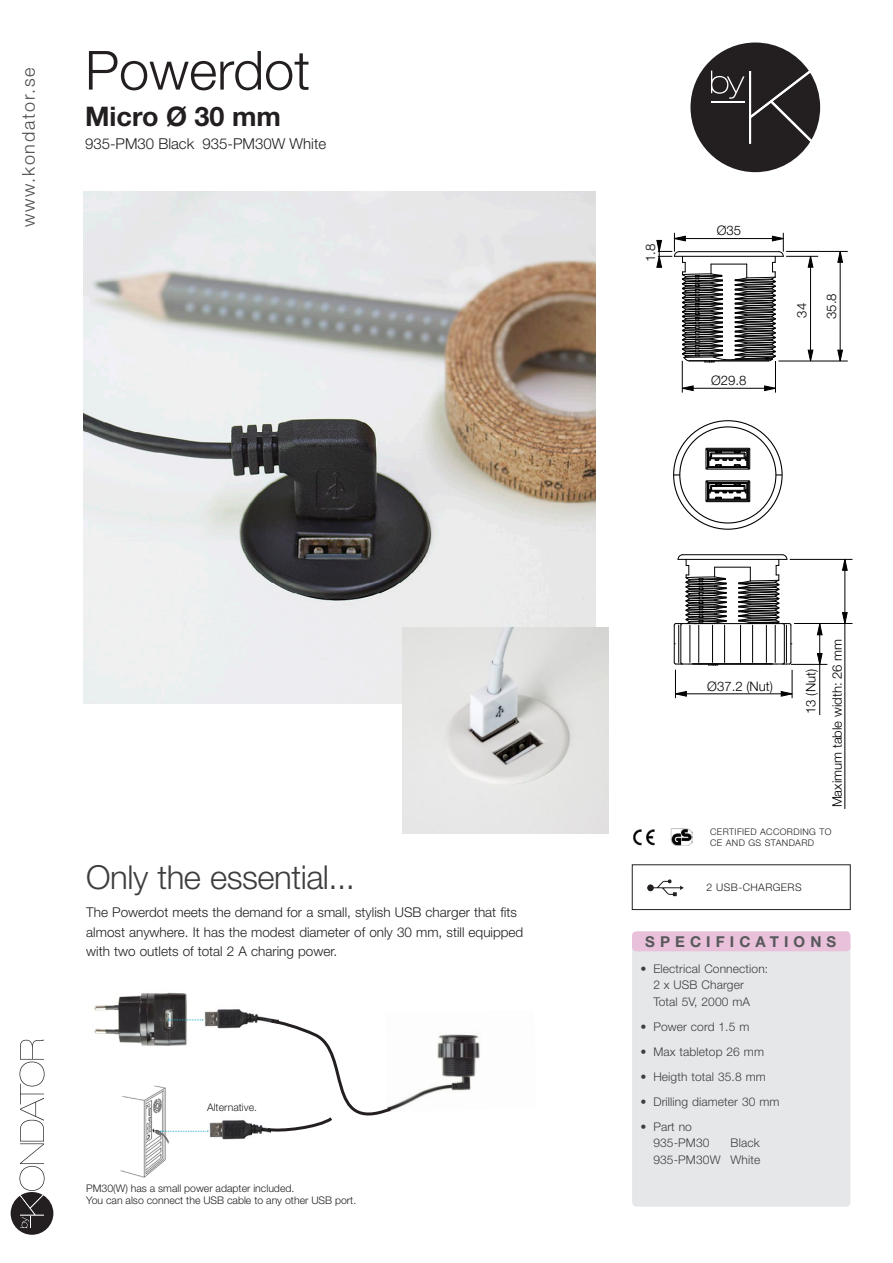
<style>
.page{position:relative;width:893px;height:1263px;background:#fff}
.page>*{position:absolute;margin:0;border:0;box-sizing:border-box;transform-origin:0 0}
.Produkt{font:300 54px "Helvetica Neue LT Std";color:#231f20}
.RUBBE{font:300 33px "Helvetica Neue LT Std";letter-spacing:-.015em;color:#3e3e3f}
.Produkt-2{font:700 27px "Helvetica Neue LT Std";color:#231f20}
.t1{font:300 18px "Helvetica Neue LT Std";letter-spacing:.1em;color:#231f20}
.Produkt-3{font:300 15px "Helvetica Neue LT Std";color:#231f20}
.SPECIFICATIONS{font:700 15px "Helvetica Neue LT Std";letter-spacing:.34em;color:#57585a}
.Brödis{font:300 13.5px/19.5px "Helvetica Neue LT Std";color:#231f20}
.t2{font:300 13.2px "Helvetica Neue LT Std";color:#000002}
.TABELL_NY{font:300 12px/16.5px "Helvetica Neue LT Std";letter-spacing:.01em;color:#3e3e3f}
.BILDTEXT{font:300 10.5px "Helvetica Neue LT Std";color:#231f20}
._16_bröd{font:300 10.5px "Helvetica Neue LT Std";letter-spacing:.04em;color:#231f20}
._16_bröd-2{font:300 9.15px/10.9px "Helvetica Neue LT Std";letter-spacing:.04em;color:#231f20}
.s1{color:#000001}
</style>
<div class="page">
<svg style="left:690px;top:43px;width:130px;height:129px"></svg>
<svg style="left:11px;top:1040px;width:42px;height:195px"></svg>
<div style="left:632px;top:949px;width:218px;height:257px;background:#e6e7e9"></div>
<div style="left:632px;top:931px;width:218px;height:20px;background:#e9c1db;border-radius:4px"></div>
<div style="left:632px;top:864px;width:219px;height:46px;border:1px solid #231f20"></div>
<img style="left:647px;top:879px;width:36px;height:18px">
<img style="left:633px;top:829px;width:59px;height:17px">
<svg style="left:808px;top:350px;width:5px;height:11px"></svg>
<svg style="left:808px;top:257px;width:5px;height:11px"></svg>
<hr style="left:786px;top:256px;width:32px;height:1px;background:#000002">
<hr style="left:810px;top:256px;width:1px;height:105px;background:#000002">
<svg style="left:837px;top:350px;width:6px;height:11px"></svg>
<svg style="left:837px;top:252px;width:6px;height:11px"></svg>
<hr style="left:778px;top:361px;width:70px;height:1px;background:#000002">
<hr style="left:786px;top:251px;width:62px;height:1px;background:#000002">
<hr style="left:840px;top:251px;width:1px;height:110px;background:#000002">
<svg style="left:656px;top:233px;width:128px;height:129px"></svg>
<svg style="left:683px;top:385px;width:11px;height:6px"></svg>
<svg style="left:764px;top:385px;width:11px;height:6px"></svg>
<hr style="left:682px;top:361px;width:1px;height:32px;background:#000002">
<hr style="left:775px;top:361px;width:1px;height:32px;background:#000002">
<hr style="left:682px;top:388px;width:93px;height:1px;background:#000002">
<img style="left:83px;top:191px;width:512px;height:512px">
<img style="left:402px;top:628px;width:207px;height:206px">
<img style="left:94px;top:992px;width:97px;height:54px">
<img style="left:394px;top:1034px;width:86px;height:76px">
<img style="left:191px;top:1009px;width:77px;height:20px">
<img style="left:196px;top:1120px;width:68px;height:20px">
<svg style="left:264px;top:1018px;width:130px;height:115px"></svg>
<img style="left:120px;top:1085px;width:57px;height:93px">
<svg style="left:160px;top:1131px;width:48px;height:1px"></svg>
<svg style="left:168px;top:1019px;width:35px;height:1px"></svg>
<svg style="left:705px;top:480px;width:46px;height:23px"></svg>
<svg style="left:705px;top:447px;width:46px;height:23px"></svg>
<svg style="left:817px;top:653px;width:6px;height:11px"></svg>
<svg style="left:817px;top:624px;width:6px;height:11px"></svg>
<hr style="left:791px;top:664px;width:36px;height:1px;background:#000002">
<hr style="left:819px;top:624px;width:1px;height:91px;background:#000002">
<svg style="left:842px;top:612px;width:6px;height:11px"></svg>
<svg style="left:842px;top:560px;width:6px;height:11px"></svg>
<hr style="left:790px;top:559px;width:62px;height:1px;background:#000002">
<hr style="left:845px;top:559px;width:1px;height:250px;background:#000002">
<hr style="left:794px;top:623px;width:58px;height:1px;background:#000002">
<hr style="left:674px;top:625px;width:1px;height:37px;background:#000001">
<hr style="left:790px;top:625px;width:1px;height:37px;background:#000001">
<hr style="left:680px;top:625px;width:1px;height:37px;background:#000001">
<hr style="left:784px;top:625px;width:1px;height:37px;background:#000001">
<hr style="left:740px;top:625px;width:1px;height:37px;background:#000001">
<hr style="left:724px;top:625px;width:1px;height:37px;background:#000001">
<hr style="left:752px;top:625px;width:1px;height:37px;background:#000001">
<hr style="left:712px;top:625px;width:1px;height:37px;background:#000001">
<hr style="left:766px;top:625px;width:1px;height:37px;background:#000001">
<hr style="left:698px;top:625px;width:1px;height:37px;background:#000001">
<hr style="left:775px;top:625px;width:1px;height:37px;background:#000001">
<hr style="left:689px;top:625px;width:1px;height:37px;background:#000001">
<hr style="left:786px;top:625px;width:1px;height:37px;background:#000001">
<hr style="left:678px;top:625px;width:1px;height:37px;background:#000001">
<svg style="left:673px;top:661px;width:120px;height:37px"></svg>
<svg style="left:673px;top:554px;width:119px;height:72px"></svg>
<h3 class="t1" style="left:18px;top:227px;width:161px;rotate:-90deg">www.kondator.se</h3>
<p class="Produkt" style="left:85px;top:37px;width:227px">Powerdot</p>
<p class="Produkt-2" style="left:85px;top:100px;width:197px">Micro Ø 30 mm</p>
<p class="Produkt-3" style="left:85px;top:134px;width:243px">935-PM30 Black 935-PM30W White</p>
<p class="RUBBE" style="left:86px;top:857px;width:270px">Only the essential...</p>
<p class="Brödis" style="left:86px;top:903px;width:439px">The Powerdot meets the demand for a small, stylish USB charger that fits almost anywhere. It has the modest diameter of only 30 mm, still equipped with two outlets of total 2 A charing power.</p>
<p class="BILDTEXT" style="left:207px;top:1101px;width:51px">Alternative.</p>
<p class="BILDTEXT" style="left:86px;top:1182px;width:210px">PM30(W) has a small power adapter included.</p>
<p class="BILDTEXT" style="left:86px;top:1194px;width:271px">You can also connect the USB cable to any other USB port.</p>
<p class="t2" style="left:642px;top:262px;width:20px;rotate:-90deg">1.8</p>
<p class="t2" style="left:717px;top:223px;width:26px"><span class="s1">Ø</span>35</p>
<p class="t2" style="left:711px;top:372px;width:37px"><span class="s1">Ø</span>29.8</p>
<p class="t2" style="left:794px;top:318px;width:16px;rotate:-90deg">34</p>
<p class="t2" style="left:823px;top:319px;width:27px;rotate:-90deg">35.8</p>
<p class="t2" style="left:707px;top:678px;width:67px"><span class="s1">Ø</span>37.2 (Nut)</p>
<p class="t2" style="left:803px;top:714px;width:46px;rotate:-90deg">13 (Nut)</p>
<p class="t2" style="left:825px;top:779px;width:170px;rotate:-90deg">Maximum table width: 26 mm</p>
<p class="t2" style="left:829px;top:807px;width:170px;rotate:-90deg">Maximum table width: 26 mm</p>
<p class="_16_bröd-2" style="left:710px;top:826px;width:123px">CERTIFIED ACCORDING TO<br>CE AND GS STANDARD</p>
<p class="_16_bröd" style="left:706px;top:881px;width:97px">2 USB-CHARGERS</p>
<p class="SPECIFICATIONS" style="left:645px;top:932px;width:193px">SPECIFICATIONS</p>
<p class="TABELL_NY" style="left:653px;top:960px;width:116px;text-indent:-13px">• Electrical Connection:<br>2 x USB Charger<br>Total 5V, 2000 mA</p>
<p class="TABELL_NY" style="left:641px;top:1018px;width:110px">• Power cord 1.5 m</p>
<p class="TABELL_NY" style="left:641px;top:1043px;width:125px">• Max tabletop 26 mm</p>
<p class="TABELL_NY" style="left:641px;top:1068px;width:127px">• Heigth total 35.8 mm</p>
<p class="TABELL_NY" style="left:641px;top:1093px;width:140px">• Drilling diameter 30 mm</p>
<p class="TABELL_NY" style="left:653px;top:1118px;width:58px;text-indent:-13px">• Part no<br>935-PM30</p>
<p class="TABELL_NY" style="left:653px;top:1134px;width:109px;text-align:right">Black<br>935-PM30W White</p>
</div>
